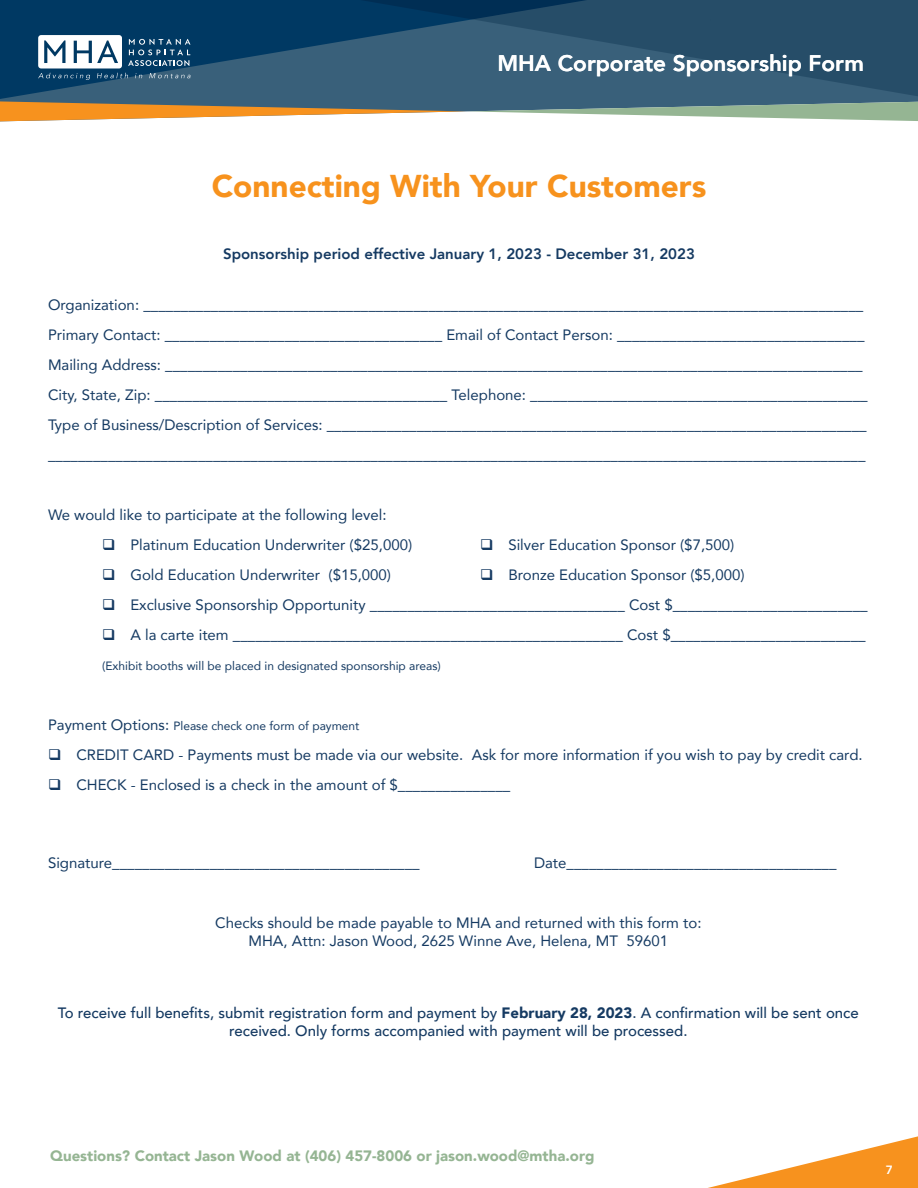
<style>
.page{position:relative;width:918px;height:1188px;background:#fff}
.page>*{position:absolute;margin:0;border:0;box-sizing:border-box;transform-origin:0 0}
.t1{font:900 31.5px "Avenir";color:#f7921d}
.t2{font:800 22.5px "Avenir";color:#fff}
.t3{font:15px/30px "Avenir";color:#153a62}
.t4{font:500 15px/18px "Avenir";color:#153a62;text-align:center}
.t5{font:900 15px "Avenir";color:#95b593}
.t6{font:800 15px "Avenir";color:#153a62}
.t7{font:12px "Avenir";color:#153a62}
.t8{font:800 12px "Avenir";color:#fff}
.s1{font-size:15px}
.s2{font-weight:900}
</style>
<div class="page">
<svg style="left:708px;top:1136px;width:210px;height:52px"></svg>
<svg style="left:0;top:101px;width:918px;height:20px"></svg>
<svg style="left:0;top:0;width:125px;height:99px;background:#083f66"></svg>
<svg style="left:125px;top:0;width:793px;height:101px;background:#27516f"></svg>
<svg style="left:38px;top:35px;width:153px;height:45px"></svg>
<h2 class="t2" style="left:497px;top:43px;width:368px">MHA Corporate Sponsorship Form</h2>
<h1 class="t1" style="left:212px;top:159px;width:496px">Connecting With Your Customers</h1>
<p class="t6" style="left:223px;top:240px;width:473px">Sponsorship period effective January 1, 2023 - December 31, 2023</p>
<p class="t3" style="left:48px;top:289px;width:821px">Organization: ________________________________________________________________________________________________ Primary Contact: _____________________________________ Email of Contact Person: _________________________________ Mailing Address: _____________________________________________________________________________________________ City, State, Zip: _______________________________________ Telephone: _____________________________________________ Type of Business/Description of Services: ________________________________________________________________________ _____________________________________________________________________________________________________________</p>
<p class="t3" style="left:48px;top:499px;width:340px">We would like to participate at the following level:</p>
<p class="t3" style="left:102px;top:529px;width:312px">❑ Platinum Education Underwriter ($25,000)</p>
<p class="t3" style="left:480px;top:529px;width:256px">❑ Silver Education Sponsor ($7,500)</p>
<p class="t3" style="left:102px;top:559px;width:291px">❑ Gold Education Underwriter ($15,000)</p>
<p class="t3" style="left:480px;top:559px;width:266px">❑ Bronze Education Sponsor ($5,000)</p>
<p class="t3" style="left:102px;top:589px;width:767px">❑ Exclusive Sponsorship Opportunity __________________________________ Cost $__________________________</p>
<p class="t3" style="left:102px;top:619px;width:765px">❑ A la carte item ____________________________________________________ Cost $__________________________</p>
<p class="t7" style="left:102px;top:656px;width:340px">(Exhibit booths will be placed in designated sponsorship areas)</p>
<p class="t7" style="left:48px;top:716px;width:313px"><span class="s1">Payment Options:</span> Please check one form of payment</p>
<p class="t3" style="left:48px;top:739px;width:816px">❑ CREDIT CARD - Payments must be made via our website. Ask for more information if you wish to pay by credit card.</p>
<p class="t3" style="left:48px;top:769px;width:464px">❑ CHECK - Enclosed is a check in the amount of $_______________</p>
<p class="t3" style="left:48px;top:847px;width:373px">Signature_________________________________________</p>
<p class="t3" style="left:534px;top:847px;width:304px">Date____________________________________</p>
<p class="t3" style="left:215px;top:913px;width:488px;line-height:18px;text-align:center">Checks should be made payable to MHA and returned with this form to:<br>MHA, Attn: Jason Wood, 2625 Winne Ave, Helena, MT 59601</p>
<p class="t4" style="left:58px;top:1003px;width:802px">To receive full benefits, submit registration form and payment by <span class="s2">February 28, 2023</span>. A confirmation will be sent once received. Only forms accompanied with payment will be processed.</p>
<p class="t5" style="left:50px;top:1143px;width:546px">Questions? Contact Jason Wood at (406) 457-8006 or jason.wood@mtha.org</p>
<p class="t8" style="left:886px;top:1159px;width:9px">7</p>
</div>
